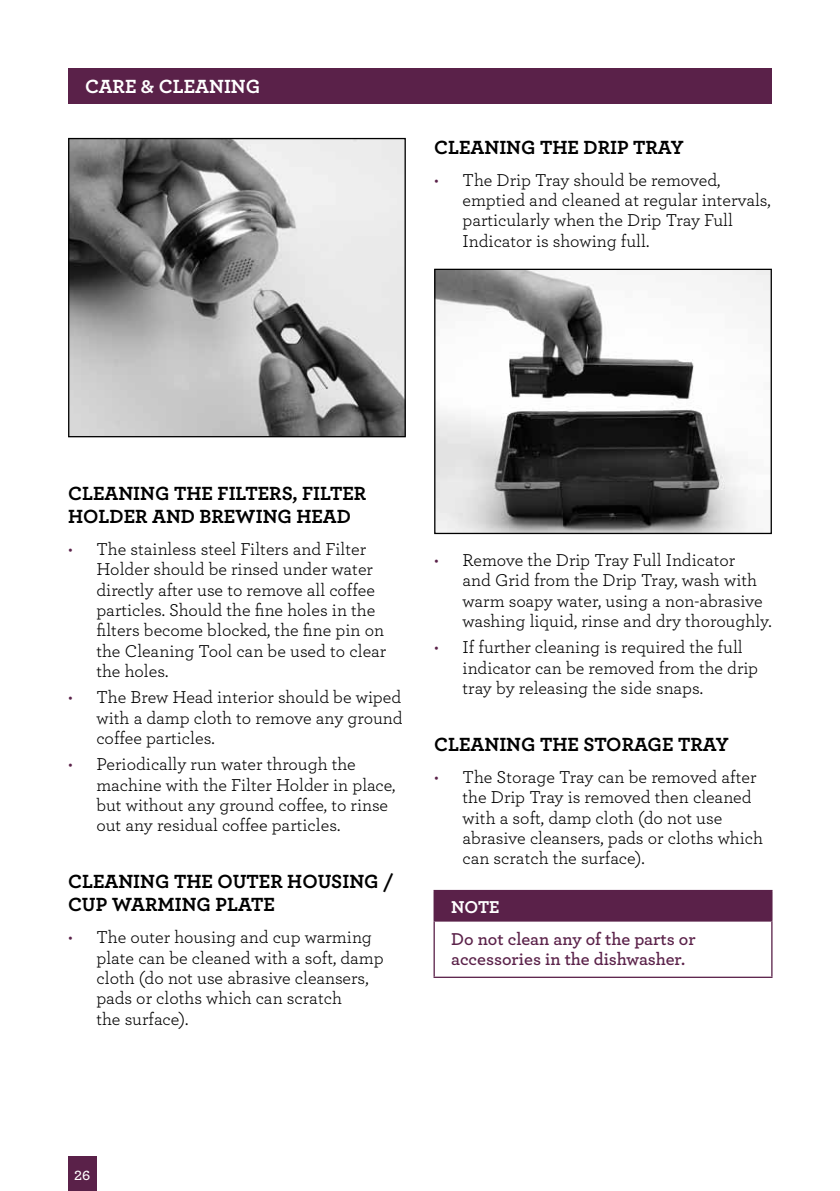
<style>
.page{position:relative;width:840px;height:1191px;background:#fff}
.page>*{position:absolute;margin:0;border:0;box-sizing:border-box;transform-origin:0 0}
.t1{font:20px/23px "Archer Bold LF";color:#000}
.t2{font:20px "Archer Bold LF";color:#fff}
.t3{font:18px/20.4px "Archer Book LF";color:#000}
.t4{font:18px/20px "Archer Semibold LF";color:#5a2149}
.t5{font:18px "Archer Bold LF";color:#fff}
.t6{font:14px "Archer Semibold LF";color:#fff}
.s1{color:#5a2149}
</style>
<div class="page">
<div style="left:68px;top:1157px;width:28px;height:34px;background:#5a2149"></div>
<div style="left:68px;top:68px;width:703px;height:36px;background:#5a2149"></div>
<img style="left:70px;top:140px;width:333px;height:295px">
<div style="left:68px;top:138px;width:337px;height:299px;border:1px solid #000"></div>
<img style="left:436px;top:271px;width:333px;height:261px">
<div style="left:434px;top:269px;width:337px;height:265px;border:1px solid #000"></div>
<div style="left:434px;top:890px;width:337px;height:31px;background:#5a2149"></div>
<svg style="left:433px;top:891px;width:1px;height:29px"></svg>
<hr style="left:770px;top:891px;width:2px;height:29px;background:#5a2149">
<hr style="left:433px;top:890px;width:339px;height:1px;background:#5a2149">
<hr style="left:433px;top:921px;width:1px;height:55px;background:#5a2149">
<hr style="left:770px;top:921px;width:2px;height:55px;background:#5a2149">
<hr style="left:433px;top:976px;width:339px;height:2px;background:#5a2149">
<hr style="left:433px;top:920px;width:339px;height:1px;background:#5a2149">
<p class="t2" style="left:85px;top:73px;width:14px">CARE</p>
<p class="t2" style="left:141px;top:73px;width:32px">&amp; CLEANING</p>
<p class="t1" style="left:434px;top:135px;width:250px">CLEANING THE DRIP TRAY</p>
<p class="t3" style="left:462px;top:169px;width:309px;text-indent:-28px"><span class="s1">•</span> The Drip Tray should be removed, emptied and cleaned at regular intervals, particularly when the Drip Tray Full Indicator is showing full.</p>
<p class="t1" style="left:68px;top:481px;width:299px">CLEANING THE FILTERS, FILTER<br>HOLDER AND BREWING HEAD</p>
<p class="t3" style="left:96px;top:538px;width:291px;text-indent:-28px"><span class="s1">•</span> The stainless steel Filters and Filter Holder should be rinsed under water directly after use to remove all coffee particles. Should the fine holes in the filters become blocked, the fine pin on the Cleaning Tool can be used to clear the holes.</p>
<p class="t3" style="left:96px;top:686px;width:307px;text-align:justify;text-indent:-28px"><span class="s1">•</span> The Brew Head interior should be wiped with a damp cloth to remove any ground coffee particles.</p>
<p class="t3" style="left:96px;top:753px;width:300px;text-indent:-28px"><span class="s1">•</span> Periodically run water through the machine with the Filter Holder in place, but without any ground coffee, to rinse out any residual coffee particles.</p>
<p class="t1" style="left:68px;top:869px;width:326px">CLEANING THE OUTER HOUSING /<br>CUP WARMING PLATE</p>
<p class="t3" style="left:96px;top:926px;width:288px;text-indent:-28px"><span class="s1">•</span> The outer housing and cup warming plate can be cleaned with a soft, damp cloth (do not use abrasive cleansers, pads or cloths which can scratch<br>the surface).</p>
<p class="t3" style="left:462px;top:549px;width:310px;text-indent:-28px"><span class="s1">•</span> Remove the Drip Tray Full Indicator<br>and Grid from the Drip Tray, wash with warm soapy water, using a non-abrasive washing liquid, rinse and dry thoroughly.</p>
<p class="t3" style="left:462px;top:636px;width:297px;text-indent:-28px"><span class="s1">•</span> If further cleaning is required the full indicator can be removed from the drip tray by releasing the side snaps.</p>
<p class="t1" style="left:434px;top:732px;width:295px">CLEANING THE STORAGE TRAY</p>
<p class="t3" style="left:462px;top:766px;width:302px;text-indent:-28px"><span class="s1">•</span> The Storage Tray can be removed after the Drip Tray is removed then cleaned with a soft, damp cloth (do not use abrasive cleansers, pads or cloths which can scratch the surface).</p>
<p class="t5" style="left:451px;top:895px;width:50px">NOTE</p>
<p class="t4" style="left:451px;top:928px;width:246px">Do not clean any of the parts or accessories in the dishwasher.</p>
<p class="t6" style="left:74px;top:1166px;width:18px">26</p>
</div>
